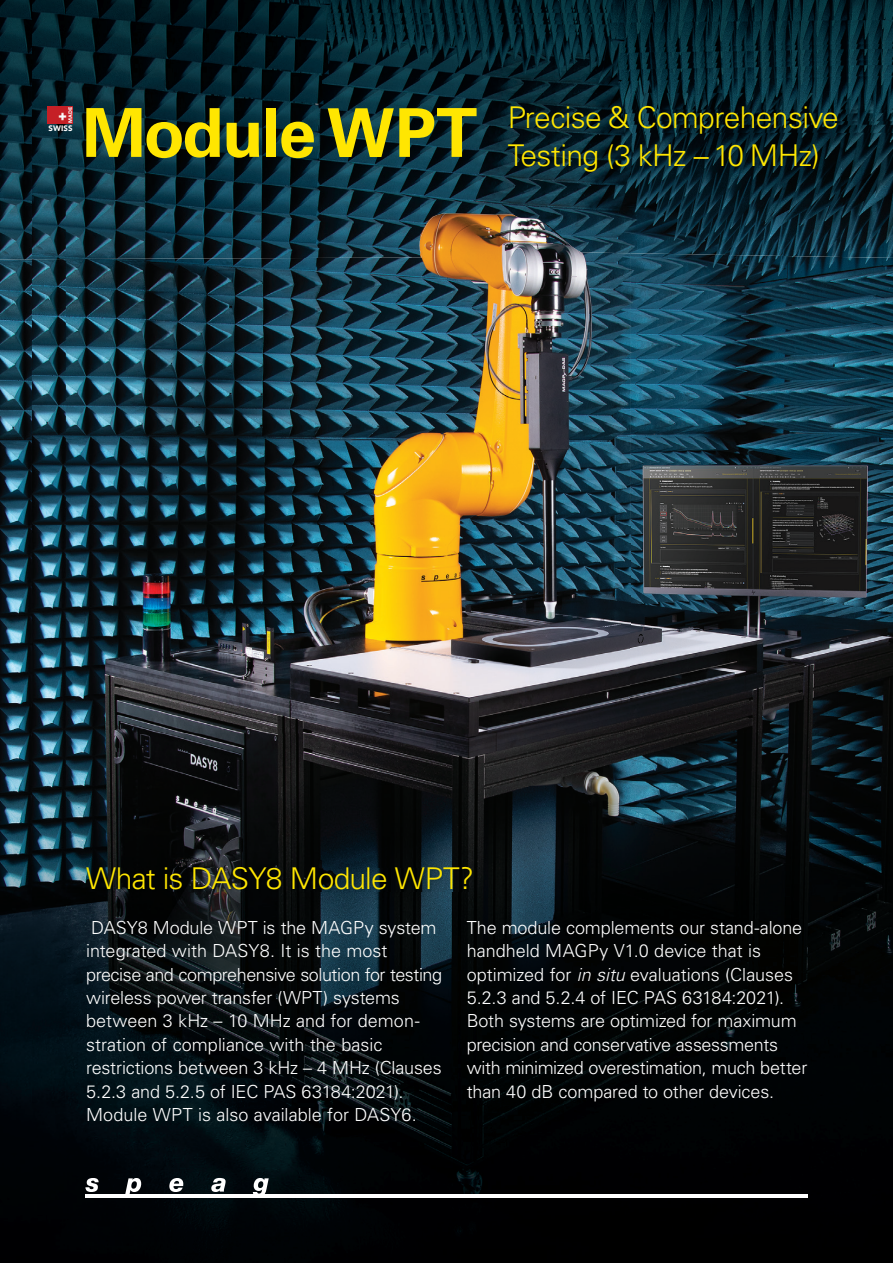
<style>
.page{position:relative;width:893px;height:1263px;background:#fff}
.page>*{position:absolute;margin:0;border:0;box-sizing:border-box;transform-origin:0 0}
.t1{font:700 67.5px "Univers LT Pro 65";letter-spacing:-.02em;color:#ffe601}
.t2{font:300 30px/37.5px "Univers LT Pro 45";letter-spacing:-.02em;color:#ffe601}
.t3{font:300 18px/23.4px "Univers LT Pro 45";letter-spacing:-.01em;color:#fff}
.t4{font:900 7.8px "Avenir LT Std";letter-spacing:.015em;color:#fff}
.t5{font:900 5.1px "Avenir LT Std";color:#fff}
.s1{font-style:italic}
</style>
<div class="page">
<img style="left:0;top:259px;width:315px;height:266px">
<img style="left:315px;top:259px;width:315px;height:266px">
<img style="left:630px;top:259px;width:263px;height:1004px">
<img style="left:0;top:525px;width:631px;height:738px">
<hr style="left:85px;top:1194px;width:723px;height:3px;background:#fff">
<svg style="left:85px;top:1178px;width:14px;height:14px"></svg>
<svg style="left:125px;top:1178px;width:16px;height:16px"></svg>
<svg style="left:169px;top:1178px;width:14px;height:14px"></svg>
<svg style="left:211px;top:1178px;width:15px;height:14px"></svg>
<svg style="left:253px;top:1178px;width:16px;height:16px"></svg>
<img style="left:0;top:0;width:893px;height:259px">
<img style="left:87px;top:869px;width:386px;height:22px">
<div style="left:48px;top:106px;width:25px;height:18px;background:#c52026"></div>
<svg style="left:58px;top:112px;width:9px;height:9px"></svg>
<p class="t5" style="left:67px;top:123px;width:18px;rotate:-90deg">MADE</p>
<h1 class="t1" style="left:82px;top:93px;width:396px">Module WPT</h1>
<p class="t4" style="left:49px;top:123px;width:26px">SWISS</p>
<h2 class="t2" style="left:508px;top:99px;width:333px">Precise &amp; Comprehensive<br>Testing (3 kHz – 10 MHz)</h2>
<h2 class="t2" style="left:86px;top:860px;width:390px">What is DASY8 Module WPT?</h2>
<p class="t3" style="left:86px;top:915px;width:357px">DASY8 Module WPT is the MAGPy system integrated with DASY8. It is the most precise and comprehensive solution for testing wireless power transfer (WPT) systems between 3 kHz – 10 MHz and for demon&shy;stration of compliance with the basic restrictions between 3 kHz – 4 MHz (Clauses 5.2.3 and 5.2.5 of IEC PAS 63184:2021).<br>Module WPT is also available for DASY6.</p>
<p class="t3" style="left:467px;top:915px;width:342px">The module complements our stand-alone handheld MAGPy V1.0 device that is optimized for <span class="s1">in situ</span> evaluations (Clauses 5.2.3 and 5.2.4 of IEC PAS 63184:2021).<br>Both systems are optimized for maximum precision and conservative assessments with minimized overestimation, much better than 40 dB compared to other devices.</p>
</div>
